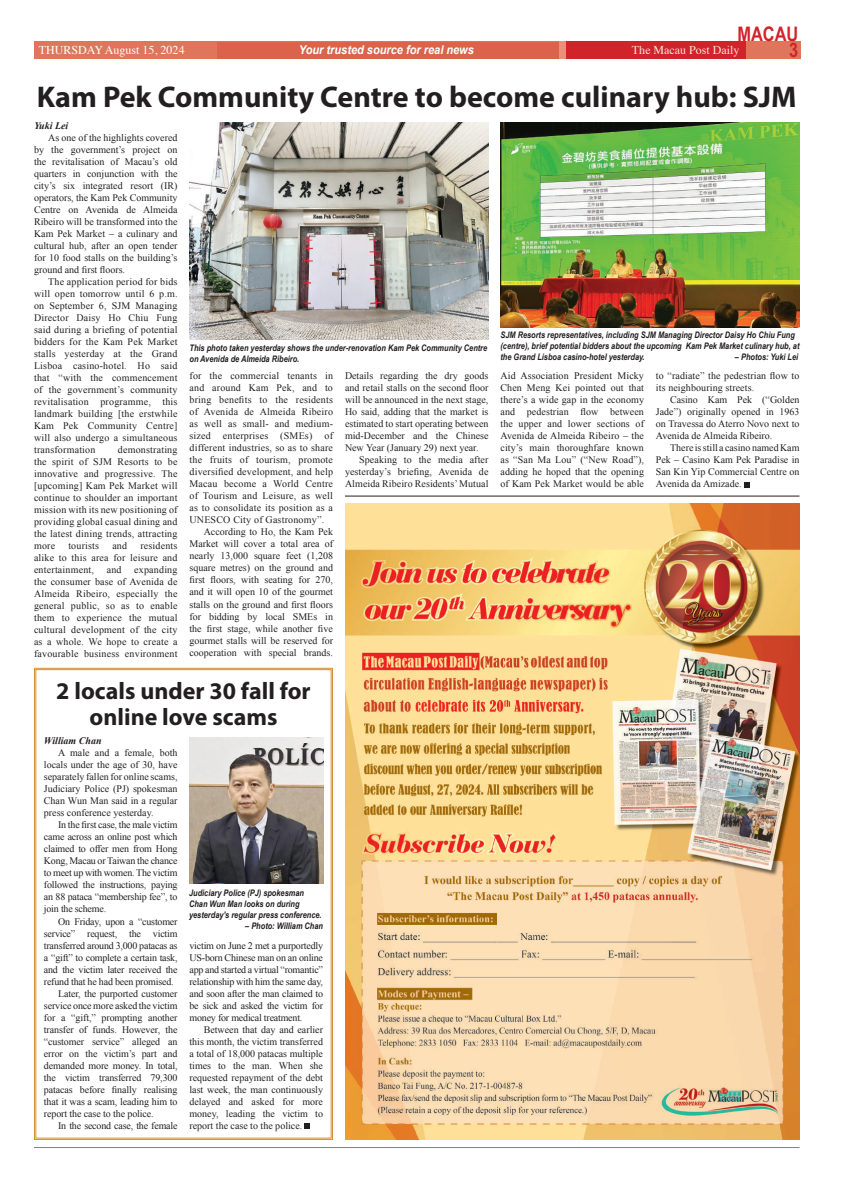
<style>
.page{position:relative;width:842px;height:1191px;background:#fff}
.page>*{position:absolute;margin:0;border:0;box-sizing:border-box;transform-origin:0 0}
.t1{font:700 30px "Myriad Pro";color:#231f20}
.t2{font:700 24px/26px "Myriad Pro";color:#231f20;text-align:center}
.t3{font:700 20px "Arial Narrow";color:#d1232a}
.t4{font:italic 700 12.1px "Arial";color:#fff;scale:.91 1}
.t5{font:12px "Times";color:#fff}
.t6{font:12px "Times";color:#f9e5dc}
.t7{font:10px/12px "Times New Roman";color:#231f20;text-align:justify}
.t8{font:10px "Times New Roman";letter-spacing:.02em;color:#231f20}
.t9{font:10px "Times New Roman";letter-spacing:-.02em;color:#231f20}
.t10{font:italic 700 10px "Times New Roman";color:#231f20}
.t11{font:italic 700 9px/11px "Arial Narrow";color:#231f20}
</style>
<div class="page">
<svg style="left:744px;top:482px;width:5px;height:5px"></svg>
<hr style="left:34px;top:1147px;width:765px;height:1px;background:#808285">
<div style="left:34px;top:42px;width:766px;height:17px;background:#df765c"></div>
<div style="left:566px;top:42px;width:180px;height:17px;background:#d1232a"></div>
<div style="left:559px;top:42px;width:7px;height:17px;background:#e59279"></div>
<div style="left:217px;top:42px;width:342px;height:17px;background:#db634b"></div>
<img style="left:346px;top:503px;width:453px;height:637px">
<img style="left:500px;top:123px;width:299px;height:204px">
<img style="left:189px;top:123px;width:299px;height:216px">
<hr style="left:345px;top:496px;width:454px;height:1px;background:#231f20">
<svg style="left:34px;top:667px;width:299px;height:473px"></svg>
<h3 class="t3" style="left:737px;top:22px;width:63px">MACAU</h3>
<p class="t5" style="left:39px;top:45px;width:147px">THURSDAY August 15, 2024</p>
<p class="t4" style="left:299px;top:43px;width:194px">Your trusted source for real news</p>
<p class="t6" style="left:632px;top:45px;width:109px">The Macau Post Daily</p>
<h3 class="t3" style="left:789px;top:38px;width:11px">3</h3>
<h1 class="t1" style="left:37px;top:77px;width:761px">Kam Pek Community Centre to become culinary hub: SJM</h1>
<p class="t10" style="left:34px;top:120px;width:36px">Yuki Lei</p>
<p class="t7" style="left:34px;top:131px;width:145px;text-indent:14px">As one of the highlights covered by the government’s project on the revitalisation of Macau’s old quarters in conjunction with the city’s six integrated resort (IR) operators, the Kam Pek Community Centre on Avenida de Almeida Ribeiro will be transformed into the Kam Pek Market – a culinary and cultural hub, after an open tender for 10 food stalls on the building’s ground and first floors.</p>
<p class="t7" style="left:34px;top:275px;width:145px;text-indent:14px">The application period for bids will open tomorrow until 6 p.m. on September 6, SJM Managing Director Daisy Ho Chiu Fung said during a briefing of potential bidders for the Kam Pek Market stalls yesterday at the Grand Lisboa casino-hotel. Ho said that “with the commencement of the government’s community revitalisation programme, this landmark building [the erstwhile Kam Pek Community Centre] will also undergo a simultaneous transformation</p>
<p class="t11" style="left:500px;top:329px;width:300px">SJM Resorts representatives, including SJM Managing Director Daisy Ho Chiu Fung (centre), brief potential bidders about the upcoming Kam Pek Market culinary hub, at the Grand Lisboa casino-hotel yesterday.</p>
<p class="t11" style="left:189px;top:342px;width:299px">This photo taken yesterday shows the under-renovation Kam Pek Community Centre on Avenida de Almeida Ribeiro.</p>
<p class="t11" style="left:735px;top:351px;width:65px">– Photos: Yuki Lei</p>
<p class="t7" style="left:500px;top:370px;width:145px">Aid Association President Micky Chen Meng Kei pointed out that there’s a wide gap in the economy and pedestrian flow between the upper and lower sections of Avenida de Almeida Ribeiro – the city’s main thoroughfare known as “San Ma Lou” (“New Road”), adding he hoped that the opening of Kam Pek Market would be able</p>
<p class="t7" style="left:656px;top:370px;width:145px">to “radiate” the pedestrian flow to its neighbouring streets.</p>
<p class="t8" style="left:189px;top:370px;width:145px">for the commercial tenants in</p>
<p class="t8" style="left:189px;top:382px;width:145px">and around Kam Pek, and to</p>
<p class="t8" style="left:189px;top:394px;width:145px">bring benefits to the residents</p>
<p class="t8" style="left:189px;top:406px;width:145px">of Avenida de Almeida Ribeiro</p>
<p class="t8" style="left:189px;top:418px;width:145px">as well as small- and medium-</p>
<p class="t8" style="left:189px;top:430px;width:145px">sized enterprises (SMEs) of</p>
<p class="t8" style="left:189px;top:442px;width:145px">different industries, so as to share</p>
<p class="t8" style="left:189px;top:454px;width:145px">the fruits of tourism, promote</p>
<p class="t8" style="left:189px;top:466px;width:145px">diversified development, and help</p>
<p class="t8" style="left:189px;top:478px;width:145px">Macau become a World Centre</p>
<p class="t8" style="left:189px;top:490px;width:145px">of Tourism and Leisure, as well</p>
<p class="t8" style="left:189px;top:502px;width:145px">as to consolidate its position as a</p>
<p class="t8" style="left:189px;top:514px;width:136px">UNESCO City of Gastronomy”.</p>
<p class="t7" style="left:204px;top:526px;width:131px">According to Ho, the Kam Pek</p>
<p class="t7" style="left:189px;top:538px;width:145px">Market will cover a total area of</p>
<p class="t7" style="left:189px;top:550px;width:145px">nearly 13,000 square feet (1,208</p>
<p class="t7" style="left:189px;top:562px;width:145px">square metres) on the ground and</p>
<p class="t7" style="left:189px;top:574px;width:145px">first floors, with seating for 270,</p>
<p class="t7" style="left:189px;top:586px;width:145px">and it will open 10 of the gourmet</p>
<p class="t7" style="left:189px;top:598px;width:145px">stalls on the ground and first floors</p>
<p class="t7" style="left:189px;top:610px;width:145px">for bidding by local SMEs in</p>
<p class="t7" style="left:189px;top:622px;width:145px">the first stage, while another five</p>
<p class="t7" style="left:189px;top:634px;width:145px">gourmet stalls will be reserved for</p>
<p class="t7" style="left:189px;top:646px;width:145px">cooperation with special brands.</p>
<p class="t7" style="left:345px;top:370px;width:145px">Details regarding the dry goods</p>
<p class="t7" style="left:345px;top:382px;width:145px">and retail stalls on the second floor</p>
<p class="t7" style="left:345px;top:394px;width:145px">will be announced in the next stage,</p>
<p class="t7" style="left:345px;top:406px;width:145px">Ho said, adding that the market is</p>
<p class="t7" style="left:345px;top:418px;width:145px">estimated to start operating between</p>
<p class="t7" style="left:345px;top:430px;width:145px">mid-December and the Chinese</p>
<p class="t7" style="left:345px;top:442px;width:135px">New Year (January 29) next year.</p>
<p class="t7" style="left:359px;top:454px;width:131px">Speaking to the media after</p>
<p class="t7" style="left:345px;top:466px;width:145px">yesterday’s briefing, Avenida de</p>
<p class="t7" style="left:345px;top:478px;width:145px">Almeida Ribeiro Residents’ Mutual</p>
<p class="t7" style="left:656px;top:394px;width:145px;text-indent:14px">Casino Kam Pek (“Golden Jade”) originally opened in 1963 on Travessa do Aterro Novo next to Avenida de Almeida Ribeiro.</p>
<p class="t7" style="left:656px;top:442px;width:145px;text-indent:14px">There is still a casino named Kam Pek – Casino Kam Pek Paradise in San Kin Yip Commercial Centre on Avenida da Amizade.</p>
<p class="t7" style="left:34px;top:443px;width:145px;text-indent:84px">demonstrating the spirit of SJM Resorts to be innovative and progressive. The [upcoming] Kam Pek Market will continue to shoulder an important mission with its new positioning of providing global casual dining and the latest dining trends, attracting more</p>
<p class="t7" style="left:34px;top:539px;width:145px;text-indent:106px">residents alike to this area for leisure and entertainment,</p>
<p class="t8" style="left:68px;top:540px;width:32px">tourists</p>
<p class="t7" style="left:112px;top:539px;width:16px">and</p>
<p class="t7" style="left:34px;top:563px;width:145px;text-indent:100px">expanding the consumer base of Avenida de Almeida Ribeiro, especially the general public, so as to enable them to experience the mutual cultural development of the city as a whole. We hope to create a favourable business environment</p>
<p class="t7" style="left:107px;top:563px;width:16px">and</p>
<h2 class="t2" style="left:56px;top:677px;width:256px">2 locals under 30 fall for online love scams</h2>
<p class="t10" style="left:44px;top:735px;width:59px">William Chan</p>
<p class="t7" style="left:44px;top:747px;width:135px;text-indent:14px">A male and a female, both locals under the age of 30, have separately fallen for online scams, Judiciary Police (PJ) spokesman Chan Wun Man said in a regular press conference yesterday.</p>
<p class="t7" style="left:44px;top:819px;width:135px;text-indent:14px">In the first case, the male victim came across an online post which claimed to offer men from Hong Kong, Macau or Taiwan the chance to meet up with women. The victim followed the instructions, paying an 88 pataca “membership fee”, to join the scheme.</p>
<p class="t9" style="left:58px;top:915px;width:121px">On Friday, upon a “customer</p>
<p class="t9" style="left:44px;top:927px;width:135px">service” request, the victim</p>
<p class="t9" style="left:44px;top:939px;width:135px">transferred around 3,000 patacas as</p>
<p class="t9" style="left:44px;top:951px;width:135px">a “gift” to complete a certain task,</p>
<p class="t9" style="left:44px;top:963px;width:135px">and the victim later received the</p>
<p class="t9" style="left:44px;top:975px;width:131px">refund that he had been promised.</p>
<p class="t7" style="left:58px;top:987px;width:121px">Later, the purported customer</p>
<p class="t7" style="left:44px;top:999px;width:135px">service once more asked the victim</p>
<p class="t7" style="left:44px;top:1011px;width:135px">for a “gift,” prompting another</p>
<p class="t7" style="left:44px;top:1023px;width:135px">transfer of funds. However, the</p>
<p class="t7" style="left:44px;top:1035px;width:135px">“customer service” alleged an</p>
<p class="t7" style="left:44px;top:1047px;width:135px">error on the victim’s part and</p>
<p class="t7" style="left:44px;top:1059px;width:135px">demanded more money. In total,</p>
<p class="t7" style="left:44px;top:1071px;width:135px">the victim transferred 79,300</p>
<p class="t7" style="left:44px;top:1083px;width:135px">patacas before finally realising</p>
<p class="t7" style="left:44px;top:1095px;width:135px">that it was a scam, leading him to</p>
<p class="t7" style="left:44px;top:1107px;width:111px">report the case to the police.</p>
<p class="t9" style="left:58px;top:1119px;width:121px">In the second case, the female</p>
<p class="t11" style="left:189px;top:887px;width:134px">Judiciary Police (PJ) spokesman<br>Chan Wun Man looks on during yesterday’s regular press conference.</p>
<p class="t11" style="left:245px;top:920px;width:79px">– Photo: William Chan</p>
<p class="t7" style="left:189px;top:939px;width:135px">victim on June 2 met a purportedly US-born Chinese man on an online app and started a virtual “romantic” relationship with him the same day, and soon after the man claimed to be sick and asked the victim for money for medical treatment.</p>
<p class="t7" style="left:189px;top:1023px;width:135px;text-indent:14px">Between that day and earlier this month, the victim transferred a total of 18,000 patacas multiple times to the man. When she requested repayment of the debt last week, the man continuously delayed and asked for more money, leading the victim to report the case to the police.</p>
</div>
